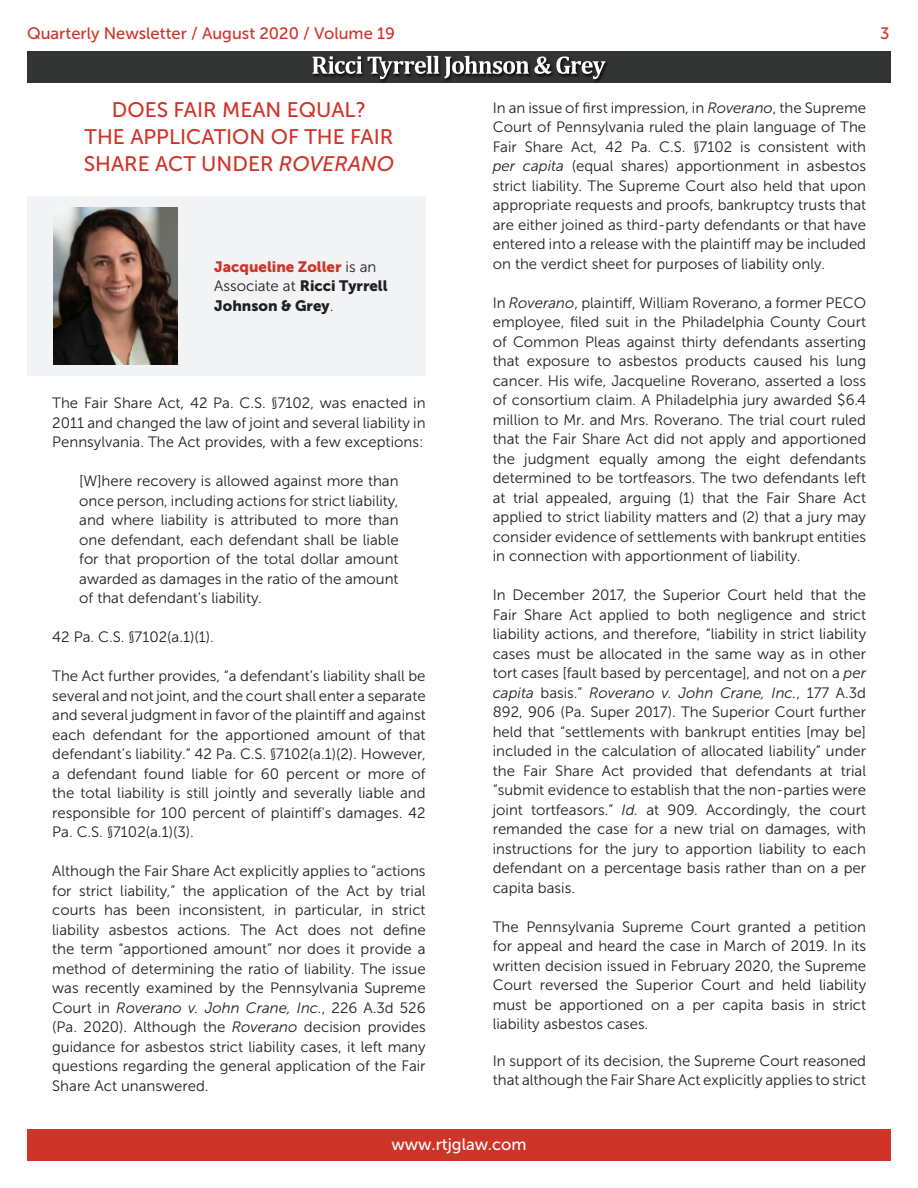
<style>
.page{position:relative;width:918px;height:1188px;background:#fff}
.page>*{position:absolute;margin:0;border:0;box-sizing:border-box;transform-origin:0 0}
.t1{font:21px/27px "Museo Sans 500";color:#cf3429;text-align:center}
.t2{font:16.5px "Museo Sans 500";color:#cf3429}
.t3{font:16.5px "Museo Sans 500";color:#fff}
.Plain_Text{font:15px/19.5px "Museo Sans 300";color:#231f20;text-align:justify}
.Normal__Web{font:15px/19.5px "Museo Sans 300";color:#231f20;text-align:justify}
.Body_Text__5{font:15px/19.5px "Museo Sans 900";color:#231f20}
.s1{font-style:italic}
.s2{color:#cf3429}
.s3{font-family:"Museo Sans 300"}
</style>
<div class="page">
<div style="left:27px;top:196px;width:398px;height:180px;background:#f2f3f4"></div>
<img style="left:53px;top:208px;width:125px;height:156px">
<div style="left:27px;top:1129px;width:864px;height:32px;background:#cf3429"></div>
<div style="left:27px;top:52px;width:864px;height:31px;background:#323333"></div>
<img style="left:313px;top:55px;width:295px;height:27px">
<svg style="left:312px;top:56px;width:50px;height:18px"></svg>
<svg style="left:368px;top:56px;width:238px;height:23px"></svg>
<p class="t2" style="left:27px;top:25px;width:370px">Quarterly Newsletter / August 2020 / Volume 19</p>
<p class="t2" style="left:880px;top:25px;width:11px">3</p>
<p class="t1" style="left:84px;top:97px;width:312px">DOES FAIR MEAN EQUAL?<br>THE APPLICATION OF THE FAIR<br>SHARE ACT UNDER <span class="s1">ROVERANO</span></p>
<p class="Body_Text__5" style="left:214px;top:257px;width:175px"><span class="s2">Jacqueline Zoller</span> <span class="s3">is an<br>Associate at</span> Ricci Tyrrell<br>Johnson &amp; Grey<span class="s3">.</span></p>
<p class="Plain_Text" style="left:52px;top:393px;width:375px">The Fair Share Act, 42 Pa. C.S. §7102, was enacted in 2011 and changed the law of joint and several liability in Pennsylvania. The Act provides, with a few exceptions:</p>
<p class="Plain_Text" style="left:79px;top:471px;width:321px">[W]here recovery is allowed against more than once person, including actions for strict liability, and where liability is attributed to more than one defendant, each defendant shall be liable for that proportion of the total dollar amount awarded as damages in the ratio of the amount of that defendant’s liability.</p>
<p class="Plain_Text" style="left:52px;top:627px;width:163px">42 Pa. C.S. §7102(a.1)(1).</p>
<p class="Plain_Text" style="left:52px;top:666px;width:375px">The Act further provides, “a defendant’s liability shall be several and not joint, and the court shall enter a separate and several judgment in favor of the plaintiff and against each defendant for the apportioned amount of that defendant’s liability.” 42 Pa. C.S. §7102(a.1)(2). However, a defendant found liable for 60 percent or more of the total liability is still jointly and severally liable and responsible for 100 percent of plaintiff's damages. 42<br>Pa. C.S. §7102(a.1)(3).</p>
<p class="Plain_Text" style="left:52px;top:861px;width:375px">Although the Fair Share Act explicitly applies to “actions for strict liability,” the application of the Act by trial courts has been inconsistent, in particular, in strict liability asbestos actions. The Act does not define the term “apportioned amount” nor does it provide a method of determining the ratio of liability. The issue was recently examined by the Pennsylvania Supreme Court in <span class="s1">Roverano v. John Crane, Inc.</span>, 226 A.3d 526 (Pa. 2020). Although the <span class="s1">Roverano</span> decision provides guidance for asbestos strict liability cases, it left many questions regarding the general application of the Fair Share Act unanswered.</p>
<p class="Plain_Text" style="left:493px;top:98px;width:375px">In an issue of first impression, in <span class="s1">Roverano</span>, the Supreme Court of Pennsylvania ruled the plain language of The Fair Share Act, 42 Pa. C.S. §7102 is consistent with <span class="s1">per capita</span> (equal shares) apportionment in asbestos strict liability. The Supreme Court also held that upon appropriate requests and proofs, bankruptcy trusts that are either joined as third-party defendants or that have entered into a release with the plaintiff may be included on the verdict sheet for purposes of liability only.</p>
<p class="Plain_Text" style="left:493px;top:293px;width:375px">In <span class="s1">Roverano</span>, plaintiff, William Roverano, a former PECO employee, filed suit in the Philadelphia County Court of Common Pleas against thirty defendants asserting that exposure to asbestos products caused his lung cancer. His wife, Jacqueline Roverano, asserted a loss of consortium claim. A Philadelphia jury awarded $6.4 million to Mr. and Mrs. Roverano. The trial court ruled that the Fair Share Act did not apply and apportioned the judgment equally among the eight defendants determined to be tortfeasors. The two defendants left at trial appealed, arguing (1) that the Fair Share Act applied to strict liability matters and (2) that a jury may consider evidence of settlements with bankrupt entities in connection with apportionment of liability.</p>
<p class="Plain_Text" style="left:493px;top:585px;width:375px">In December 2017, the Superior Court held that the Fair Share Act applied to both negligence and strict liability actions, and therefore, “liability in strict liability cases must be allocated in the same way as in other tort cases [fault based by percentage], and not on a <span class="s1">per capita</span> basis.” <span class="s1">Roverano v. John Crane, Inc.</span>, 177 A.3d 892, 906 (Pa. Super 2017). The Superior Court further held that “settlements with bankrupt entities [may be] included in the calculation of allocated liability” under the Fair Share Act provided that defendants at trial “submit evidence to establish that the non-parties were joint tortfeasors.” <span class="s1">Id.</span> at 909. Accordingly, the court remanded the case for a new trial on damages, with instructions for the jury to apportion liability to each defendant on a percentage basis rather than on a per capita basis.</p>
<p class="Normal__Web" style="left:493px;top:917px;width:375px">The Pennsylvania Supreme Court granted a petition for appeal and heard the case in March of 2019. In its written decision issued in February 2020, the Supreme Court reversed the Superior Court and held liability must be apportioned on a per capita basis in strict liability asbestos cases.</p>
<p class="Normal__Web" style="left:493px;top:1051px;width:375px">In support of its decision, the Supreme Court reasoned that although the Fair Share Act explicitly applies to strict</p>
<p class="t3" style="left:391px;top:1135px;width:137px">www.rtjglaw.com</p>
</div>
